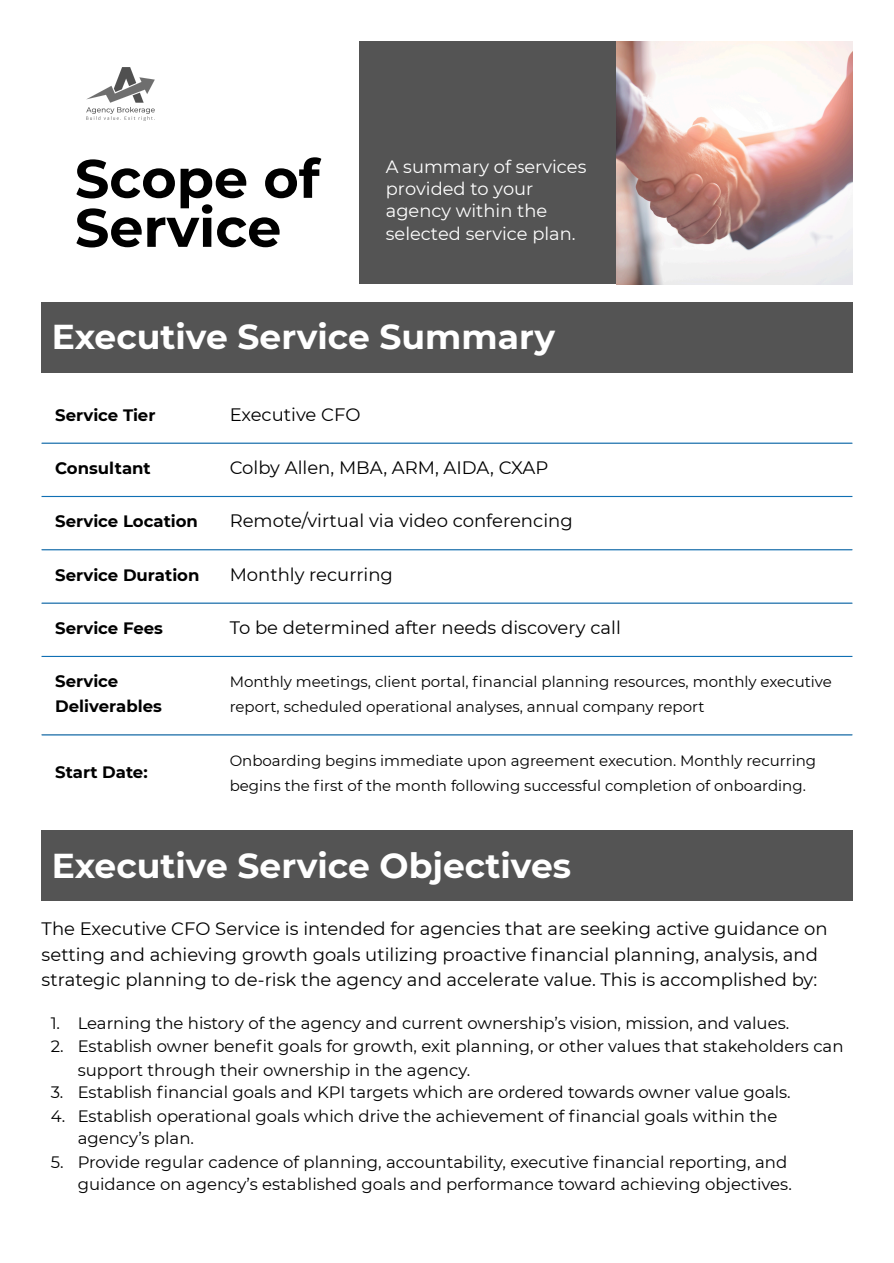
<style>
.page{position:relative;width:894px;height:1263px;background:#fff}
.page>*{position:absolute;margin:0;border:0;box-sizing:border-box;transform-origin:0 0}
.t1{font:700 54px/49.1px "Montserrat";color:#000}
.t2{font:700 34.5px "Montserrat";color:#fff}
.t3{font:18px/25.8px "Montserrat";color:#000}
.t4{font:17.85px/22.2px "Montserrat";color:#fff}
.t5{font:16.5px/22.5px "Montserrat";color:#000;text-align:right}
.t6{font:700 16.5px "Montserrat";color:#000}
.t7{font:15px "Montserrat";color:#000}
</style>
<div class="page">
<div style="left:359px;top:42px;width:364px;height:242px;background:#545454"></div>
<img style="left:616px;top:42px;width:236px;height:243px">
<img style="left:86px;top:67px;width:69px;height:54px">
<div style="left:42px;top:303px;width:810px;height:69px;background:#545454"></div>
<hr style="left:42px;top:443px;width:810px;height:1px;background:#1170b4">
<hr style="left:42px;top:496px;width:810px;height:1px;background:#1170b4">
<hr style="left:42px;top:549px;width:810px;height:1px;background:#1170b4">
<hr style="left:42px;top:603px;width:810px;height:1px;background:#1170b4">
<hr style="left:42px;top:656px;width:810px;height:1px;background:#1170b4">
<hr style="left:42px;top:734px;width:810px;height:1px;background:#1170b4">
<div style="left:42px;top:830px;width:810px;height:70px;background:#545454"></div>
<p class="t1" style="left:75px;top:154px;width:246px">Scope of<br>Service</p>
<p class="t4" style="left:386px;top:155px;width:202px">A summary of services provided to your</p>
<p class="t4" style="left:386px;top:200px;width:163px">agency within the</p>
<p class="t4" style="left:386px;top:222px;width:191px">selected service plan.</p>
<p class="t2" style="left:52px;top:315px;width:504px">Executive Service Summary</p>
<p class="t6" style="left:55px;top:405px;width:102px">Service Tier</p>
<p class="t3" style="left:230px;top:401px;width:132px">Executive CFO</p>
<p class="t6" style="left:55px;top:458px;width:97px">Consultant</p>
<p class="t3" style="left:230px;top:455px;width:320px">Colby Allen, MBA, ARM, AIDA, CXAP</p>
<p class="t6" style="left:55px;top:511px;width:144px">Service Location</p>
<p class="t3" style="left:230px;top:508px;width:344px">Remote/virtual via video conferencing</p>
<p class="t6" style="left:55px;top:565px;width:146px">Service Duration</p>
<p class="t3" style="left:230px;top:561px;width:165px">Monthly recurring</p>
<p class="t6" style="left:55px;top:618px;width:109px">Service Fees</p>
<p class="t3" style="left:230px;top:615px;width:392px">To be determined after needs discovery call</p>
<p class="t6" style="left:55px;top:671px;width:65px">Service</p>
<p class="t6" style="left:55px;top:696px;width:108px">Deliverables</p>
<p class="t7" style="left:230px;top:673px;width:603px">Monthly meetings, client portal, fi nancial planning resources, monthly executive</p>
<p class="t7" style="left:230px;top:698px;width:476px">report, scheduled operational analyses, annual company report</p>
<p class="t6" style="left:55px;top:762px;width:94px">Start Date:</p>
<p class="t7" style="left:230px;top:751px;width:588px">Onboarding begins immediate upon agreement execution. Monthly recurring</p>
<p class="t7" style="left:230px;top:776px;width:577px">begins the fi rst of the month following successful completion of onboarding.</p>
<p class="t2" style="left:52px;top:844px;width:520px">Executive Service Objectives</p>
<h2 class="t3" style="left:42px;top:916px;width:787px">The Executive CFO Service is intended for agencies that are seeking active guidance on setting and achieving growth goals utilizing proactive fi nancial planning, analysis, and</h2>
<p class="t3" style="left:42px;top:966px;width:777px">strategic planning to de-risk the agency and accelerate value. This is accomplished by:</p>
<p class="t5" style="left:51px;top:1012px;width:740px">1. Learning the history of the agency and current ownership’s vision, mission, and values.</p>
<p class="t5" style="left:51px;top:1035px;width:794px">2. Establish owner benefit goals for growth, exit planning, or other values that stakeholders can</p>
<p class="t5" style="left:78px;top:1058px;width:394px">support through their ownership in the agency.</p>
<p class="t5" style="left:51px;top:1081px;width:741px">3. Establish fi nancial goals and KPI targets which are ordered towards owner value goals.</p>
<p class="t5" style="left:51px;top:1104px;width:728px">4. Establish operational goals which drive the achievement of fi nancial goals within the</p>
<p class="t5" style="left:78px;top:1127px;width:118px">agency’s plan.</p>
<p class="t5" style="left:51px;top:1151px;width:742px">5. Provide regular cadence of planning, accountability, executive fi nancial reporting, and guidance on agency’s established goals and performance toward achieving objectives.</p>
</div>
